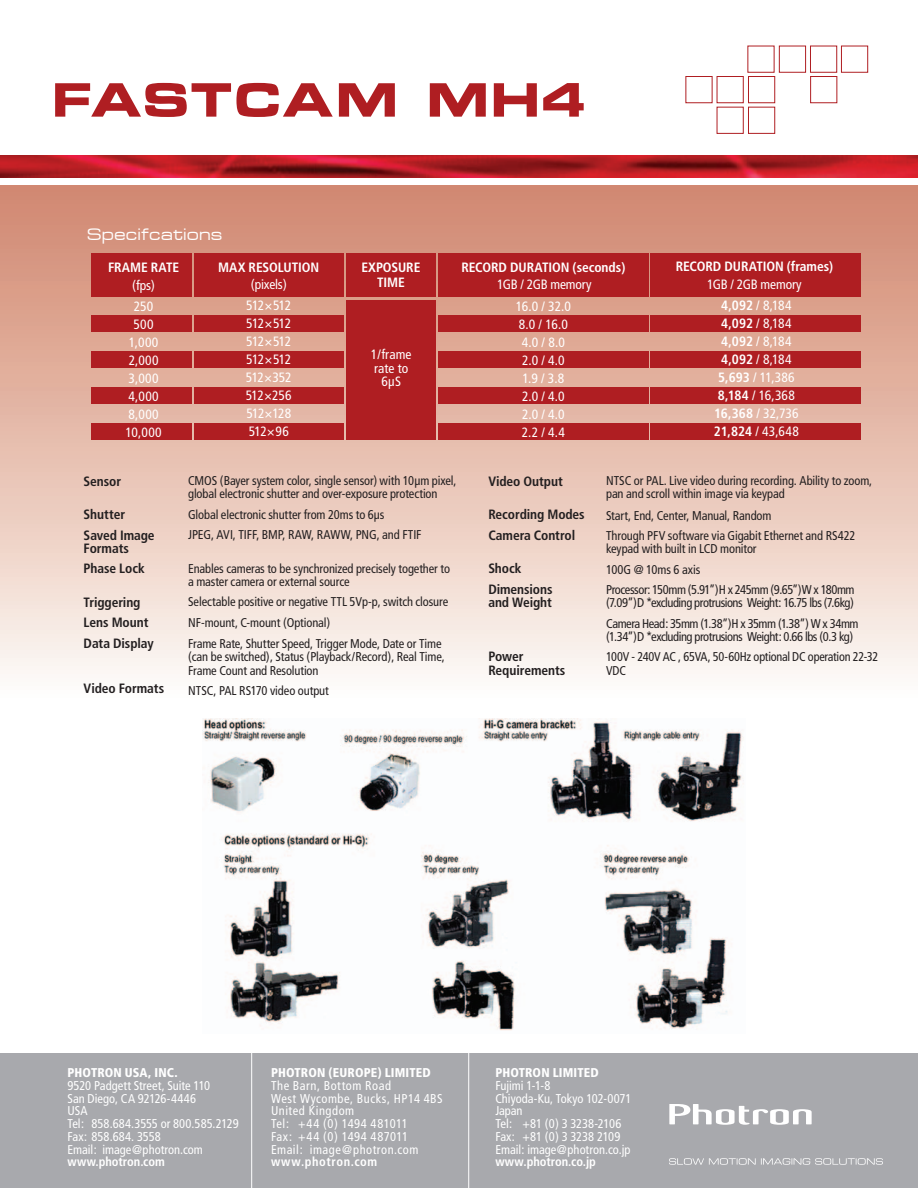
<style>
.page{position:relative;width:918px;height:1188px;background:#fff}
.page>*{position:absolute;margin:0;border:0;box-sizing:border-box;transform-origin:0 0}
.t1{font:700 57px "Metrostyle Extended";letter-spacing:.01em;color:#af1e22}
.t2{font:19.5px "Metrostyle Extended";letter-spacing:.005em;color:#fff}
.t3{font:condensed 13.5px/18px "Frutiger";letter-spacing:-.01em;color:#fff;text-align:center}
.t4{font:700 condensed 13.5px/20.2px "Frutiger";letter-spacing:-.005em;color:#231f20}
.t5{font:condensed 13.5px/18px "Frutiger";letter-spacing:.01em;color:#fff;text-align:center}
.t6{font:700 condensed 13.5px/15px "Frutiger";letter-spacing:-.005em;color:#fff;text-align:center}
.t7{font:condensed 13.5px/18px "Frutiger";letter-spacing:.03em;color:#fff;text-align:center}
.t8{font:condensed 12.75px/13.5px "Frutiger";letter-spacing:-.01em;color:#231f20}
.t9{font:condensed 12.75px/12.8px "Frutiger";letter-spacing:.005em;color:#fff}
.t10{font:condensed 12.75px/12.8px "Frutiger";letter-spacing:.04em;color:#fff}
.t11{font:condensed 12.75px/20.2px "Frutiger";letter-spacing:-.03em;color:#231f20}
.t12{font:condensed 12.75px/20.2px "Frutiger";letter-spacing:-.04em;color:#231f20}
.t13{font:900 condensed 12.75px "Frutiger";letter-spacing:.01em;color:#fff}
.t14{font:700 condensed 12.75px "Frutiger";color:#fff}
.t15{font:700 condensed 12.75px "Frutiger";letter-spacing:.045em;color:#fff}
.t16{font:condensed 12.75px "Frutiger";letter-spacing:-.01em;color:#231f20;scale:.96 1}
.s1{font-weight:700}
</style>
<div class="page">
<svg style="left:0;top:185px;width:918px;height:489px;background:#e7c1b2"></svg>
<img style="left:0;top:155px;width:918px;height:23px">
<div style="left:779px;top:46px;width:27px;height:27px;border:1px solid #af1e22"></div>
<div style="left:810px;top:46px;width:27px;height:27px;border:1px solid #af1e22"></div>
<div style="left:841px;top:46px;width:27px;height:27px;border:1px solid #af1e22"></div>
<div style="left:717px;top:76px;width:27px;height:27px;border:1px solid #af1e22"></div>
<div style="left:748px;top:76px;width:27px;height:27px;border:1px solid #af1e22"></div>
<div style="left:810px;top:76px;width:27px;height:27px;border:1px solid #af1e22"></div>
<div style="left:686px;top:76px;width:26px;height:27px;border:1px solid #af1e22"></div>
<div style="left:717px;top:107px;width:27px;height:27px;border:1px solid #af1e22"></div>
<div style="left:748px;top:107px;width:27px;height:27px;border:1px solid #af1e22"></div>
<div style="left:194px;top:315px;width:150px;height:17px;background:#af1e22"></div>
<div style="left:194px;top:351px;width:150px;height:17px;background:#af1e22"></div>
<div style="left:194px;top:388px;width:150px;height:16px;background:#af1e22"></div>
<div style="left:194px;top:423px;width:150px;height:17px;background:#af1e22"></div>
<div style="left:194px;top:253px;width:150px;height:44px;background:#af1e22"></div>
<div style="left:92px;top:315px;width:100px;height:17px;background:#af1e22"></div>
<div style="left:92px;top:351px;width:100px;height:17px;background:#af1e22"></div>
<div style="left:92px;top:388px;width:100px;height:16px;background:#af1e22"></div>
<div style="left:92px;top:423px;width:100px;height:17px;background:#af1e22"></div>
<div style="left:92px;top:253px;width:100px;height:44px;background:#af1e22"></div>
<div style="left:347px;top:300px;width:89px;height:140px;background:#af1e22"></div>
<div style="left:347px;top:253px;width:89px;height:44px;background:#af1e22"></div>
<img style="left:202px;top:718px;width:542px;height:313px">
<div style="left:0;top:1053px;width:918px;height:135px;background:#a8a9ad"></div>
<hr style="left:251px;top:1051px;width:1px;height:137px;background:#fff">
<hr style="left:468px;top:1051px;width:1px;height:137px;background:#fff">
<svg style="left:669px;top:1104px;width:143px;height:21px"></svg>
<svg style="left:669px;top:1158px;width:214px;height:7px"></svg>
<div style="left:438px;top:315px;width:210px;height:17px;background:#af1e22"></div>
<div style="left:438px;top:351px;width:210px;height:16px;background:#af1e22"></div>
<div style="left:438px;top:387px;width:210px;height:17px;background:#af1e22"></div>
<div style="left:438px;top:423px;width:210px;height:17px;background:#af1e22"></div>
<div style="left:438px;top:253px;width:210px;height:44px;background:#af1e22"></div>
<div style="left:651px;top:253px;width:210px;height:44px;background:#af1e22"></div>
<div style="left:651px;top:315px;width:210px;height:17px;background:#af1e22"></div>
<div style="left:651px;top:351px;width:210px;height:16px;background:#af1e22"></div>
<div style="left:651px;top:387px;width:210px;height:17px;background:#af1e22"></div>
<div style="left:651px;top:423px;width:210px;height:17px;background:#af1e22"></div>
<h1 class="t1" style="left:52px;top:70px;width:535px">FASTCAM MH4</h1>
<h2 class="t2" style="left:87px;top:224px;width:137px">Specifcations</h2>
<p class="t6" style="left:108px;top:260px;width:73px">FRAME RATE</p>
<p class="t3" style="left:132px;top:277px;width:24px">(fps)</p>
<p class="t7" style="left:126px;top:297px;width:38px">250<br>500<br>1,000<br>2,000<br>3,000<br>4,000<br>8,000<br>10,000</p>
<p class="t6" style="left:218px;top:260px;width:103px">MAX RESOLUTION</p>
<p class="t3" style="left:246px;top:297px;width:48px;text-align:justify">512×512<br>512×512<br>512×512<br>512×512<br>512×352<br>512×256<br>512×128<br>512×96</p>
<p class="t3" style="left:251px;top:276px;width:37px">(pixels)</p>
<p class="t6" style="left:361px;top:260px;width:61px">EXPOSURE<br>TIME</p>
<p class="t3" style="left:371px;top:348px;width:42px;line-height:13.5px">1/frame rate to<br>6µS</p>
<p class="t6" style="left:676px;top:259px;width:159px">RECORD DURATION (frames)</p>
<p class="t6" style="left:461px;top:260px;width:165px">RECORD DURATION (seconds)</p>
<p class="t3" style="left:516px;top:297px;width:57px;text-align:left">16.0 / 32.0<br>8.0 / 16.0<br>4.0 / 8.0<br>2.0 / 4.0<br>1.9 / 3.8<br>2.0 / 4.0<br>2.0 / 4.0<br>2.2 / 4.4</p>
<p class="t3" style="left:497px;top:275px;width:96px">1GB / 2GB memory</p>
<p class="t3" style="left:707px;top:273px;width:96px;line-height:21.6px">1GB / 2GB memory<br><span class="s1">4,092</span> / 8,184</p>
<p class="t5" style="left:714px;top:315px;width:86px"><span class="s1">4,092</span> / 8,184<br><span class="s1">4,092</span> / 8,184<br><span class="s1">4,092</span> / 8,184<br><span class="s1">5,693</span> / 11,386<br><span class="s1">8,184</span> / 16,368<br><span class="s1">16,368</span> / 32,736<br><span class="s1">21,824</span> / 43,648</p>
<p class="t4" style="left:84px;top:471px;width:39px">Sensor</p>
<p class="t4" style="left:84px;top:505px;width:73px">Shutter<br>Saved Image</p>
<p class="t4" style="left:84px;top:538px;width:63px">Formats<br>Phase Lock</p>
<p class="t4" style="left:84px;top:592px;width:72px">Triggering<br>Lens Mount<br>Data Display</p>
<p class="t4" style="left:84px;top:679px;width:82px">Video Formats</p>
<p class="t8" style="left:188px;top:474px;width:270px">CMOS (Bayer system color, single sensor) with 10µm pixel, global electronic shutter and over-exposure protection</p>
<p class="t8" style="left:188px;top:504px;width:235px;line-height:20.2px">Global electronic shutter from 20ms to 6µs<br>JPEG, AVI, TIFF, BMP, RAW, RAWW, PNG, and FTIF</p>
<p class="t8" style="left:188px;top:562px;width:263px">Enables cameras to be synchronized precisely together to a master camera or external source</p>
<p class="t8" style="left:188px;top:592px;width:262px;line-height:20.7px">Selectable positive or negative TTL 5Vp-p, switch closure<br>NF-mount, C-mount (Optional)<br>Frame Rate, Shutter Speed, Trigger Mode, Date or Time</p>
<p class="t8" style="left:188px;top:650px;width:258px">(can be switched), Status (Playback/Record), Real Time,<br>Frame Count and Resolution</p>
<p class="t8" style="left:188px;top:684px;width:142px">NTSC, PAL RS170 video output</p>
<p class="t4" style="left:488px;top:471px;width:76px">Video Output</p>
<p class="t4" style="left:488px;top:505px;width:98px">Recording Modes<br>Camera Control</p>
<p class="t4" style="left:488px;top:559px;width:66px">Shock<br>Dimensions</p>
<p class="t4" style="left:488px;top:592px;width:65px">and Weight</p>
<p class="t4" style="left:488px;top:650px;width:79px;line-height:13.5px">Power<br>Requirements</p>
<p class="t8" style="left:606px;top:474px;width:268px">NTSC or PAL. Live video during recording. Ability to zoom, pan and scroll within image via keypad</p>
<p class="t8" style="left:606px;top:505px;width:251px;line-height:20.2px">Start, End, Center, Manual, Random<br>Through PFV software via Gigabit Ethernet and RS422</p>
<p class="t8" style="left:606px;top:539px;width:250px;line-height:20.2px">keypad with built in LCD monitor<br>100G @ 10ms 6 axis<br>Processor: 150mm (5.91”)H x 245mm (9.65”)W x 180mm</p>
<p class="t12" style="left:606px;top:593px;width:254px">(7.09”)D *excluding protrusions Weight: 16.75 lbs (7.6kg)<br>Camera Head: 35mm (1.38”)H x 35mm (1.38”) W x 34mm</p>
<p class="t11" style="left:606px;top:627px;width:274px">(1.34”)D *excluding protrusions Weight: 0.66 lbs (0.3 kg)<br>100V - 240V AC , 65VA, 50-60Hz optional DC operation 22-32</p>
<p class="t16" style="left:606px;top:663px;width:22px">VDC</p>
<p class="t13" style="left:68px;top:1065px;width:112px">PHOTRON USA, INC.</p>
<p class="t9" style="left:68px;top:1079px;width:173px">9520 Padgett Street, Suite 110<br>San Diego, CA 92126-4446<br>USA<br>Tel: 858.684.3555 or 800.585.2129<br>Fax: 858.684. 3558<br>Email: image@photron.com</p>
<p class="t14" style="left:68px;top:1155px;width:99px">www.photron.com</p>
<p class="t13" style="left:271px;top:1065px;width:161px">PHOTRON (EUROPE) LIMITED</p>
<p class="t10" style="left:271px;top:1079px;width:173px">The Barn, Bottom Road<br>West Wycombe, Bucks, HP14 4BS<br>United Kingdom<br>Tel: +44 (0) 1494 481011<br>Fax: +44 (0) 1494 487011<br>Email: image@photron.com</p>
<p class="t15" style="left:271px;top:1154px;width:108px">www.photron.com</p>
<p class="t13" style="left:495px;top:1065px;width:105px">PHOTRON LIMITED</p>
<p class="t9" style="left:495px;top:1079px;width:138px">Fujimi 1-1-8<br>Chiyoda-Ku, Tokyo 102-0071<br>Japan<br>Tel: +81 (0) 3 3238-2106<br>Fax: +81 (0) 3 3238 2109<br>Email: image@photron.co.jp</p>
<p class="t14" style="left:495px;top:1154px;width:102px">www.photron.co.jp</p>
</div>
